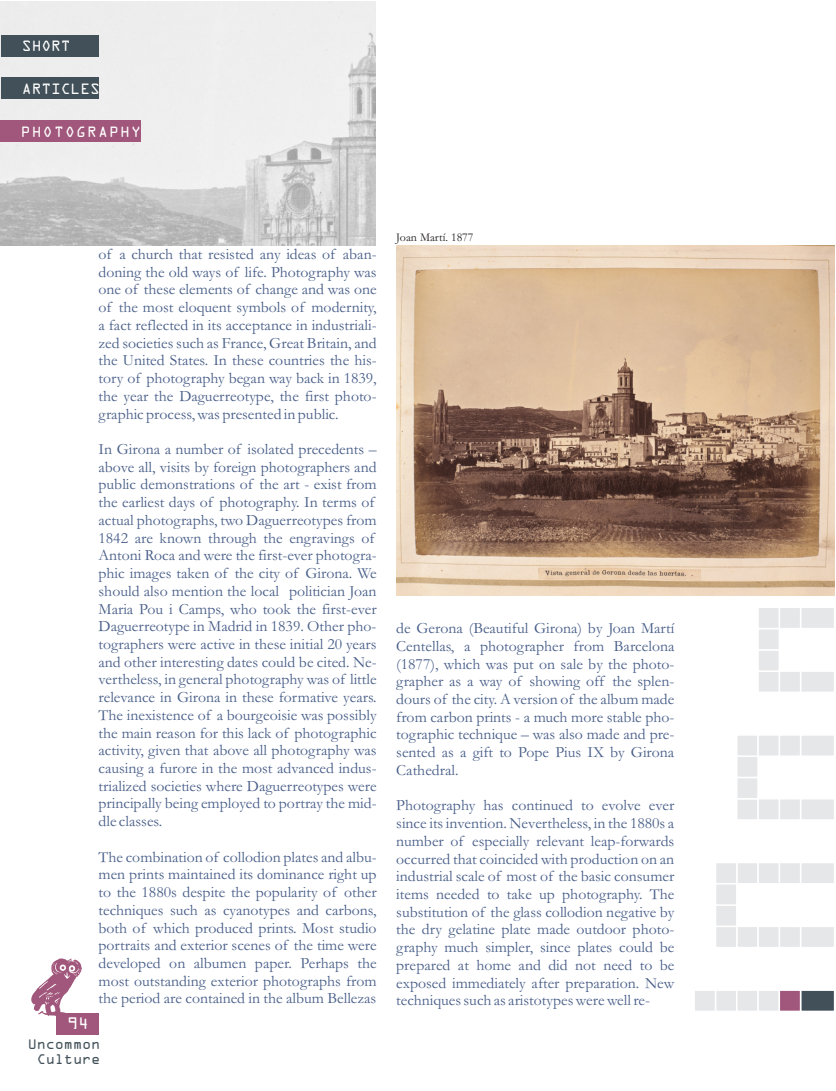
<style>
.page{position:relative;width:836px;height:1091px;background:#fff}
.page>*{position:absolute;margin:0;border:0;box-sizing:border-box;transform-origin:0 0}
.t1{font:18px "OCRA Extended";color:#fff}
.t2{font:16.05px "OCRA Extended";color:#fff}
.t3{font:16.05px "OCRA Extended";letter-spacing:.08em;color:#fff}
.t4{font:15.75px/17.7px "Garamond";color:#485e88;text-align:justify}
.t5{font:15px/15.5px "OCRA Extended";color:#425159;text-align:right}
.t6{font:12px "Garamond";color:#231f20}
</style>
<div class="page">
<div style="left:56px;top:1013px;width:42px;height:21px;background:#a1577b"></div>
<svg style="left:31px;top:958px;width:51px;height:58px"></svg>
<div style="left:714px;top:989px;width:23px;height:23px;background:#e6e7e9;border:2px solid #fff"></div>
<div style="left:799px;top:925px;width:36px;height:23px;background:#e6e7e9;border:2px solid #fff"></div>
<div style="left:799px;top:861px;width:36px;height:23px;background:#e6e7e9;border:2px solid #fff"></div>
<div style="left:799px;top:798px;width:36px;height:22px;background:#e6e7e9;border:2px solid #fff"></div>
<div style="left:799px;top:734px;width:36px;height:23px;background:#e6e7e9;border:2px solid #fff"></div>
<div style="left:799px;top:670px;width:36px;height:23px;background:#e6e7e9;border:2px solid #fff"></div>
<div style="left:799px;top:606px;width:36px;height:23px;background:#e6e7e9;border:2px solid #fff"></div>
<div style="left:736px;top:925px;width:22px;height:23px;background:#e6e7e9;border:2px solid #fff"></div>
<div style="left:736px;top:861px;width:22px;height:23px;background:#e6e7e9;border:2px solid #fff"></div>
<div style="left:736px;top:798px;width:22px;height:22px;background:#e6e7e9;border:2px solid #fff"></div>
<div style="left:736px;top:776px;width:22px;height:23px;background:#e6e7e9;border:2px solid #fff"></div>
<div style="left:736px;top:755px;width:22px;height:23px;background:#e6e7e9;border:2px solid #fff"></div>
<div style="left:736px;top:734px;width:22px;height:23px;background:#e6e7e9;border:2px solid #fff"></div>
<div style="left:693px;top:989px;width:23px;height:23px;background:#e6e7e9;border:2px solid #fff"></div>
<div style="left:778px;top:925px;width:23px;height:23px;background:#e6e7e9;border:2px solid #fff"></div>
<div style="left:778px;top:861px;width:23px;height:23px;background:#e6e7e9;border:2px solid #fff"></div>
<div style="left:778px;top:798px;width:23px;height:22px;background:#e6e7e9;border:2px solid #fff"></div>
<div style="left:778px;top:734px;width:23px;height:23px;background:#e6e7e9;border:2px solid #fff"></div>
<div style="left:778px;top:670px;width:23px;height:23px;background:#e6e7e9;border:2px solid #fff"></div>
<div style="left:778px;top:606px;width:23px;height:23px;background:#e6e7e9;border:2px solid #fff"></div>
<div style="left:757px;top:925px;width:23px;height:23px;background:#e6e7e9;border:2px solid #fff"></div>
<div style="left:757px;top:861px;width:23px;height:23px;background:#e6e7e9;border:2px solid #fff"></div>
<div style="left:757px;top:798px;width:23px;height:22px;background:#e6e7e9;border:2px solid #fff"></div>
<div style="left:757px;top:734px;width:23px;height:23px;background:#e6e7e9;border:2px solid #fff"></div>
<div style="left:757px;top:670px;width:23px;height:23px;background:#e6e7e9;border:2px solid #fff"></div>
<div style="left:757px;top:649px;width:23px;height:23px;background:#e6e7e9;border:2px solid #fff"></div>
<div style="left:757px;top:628px;width:23px;height:22px;background:#e6e7e9;border:2px solid #fff"></div>
<div style="left:757px;top:606px;width:23px;height:23px;background:#e6e7e9;border:2px solid #fff"></div>
<div style="left:736px;top:989px;width:22px;height:23px;background:#e6e7e9;border:2px solid #fff"></div>
<div style="left:714px;top:925px;width:23px;height:23px;background:#e6e7e9;border:2px solid #fff"></div>
<div style="left:714px;top:861px;width:23px;height:23px;background:#e6e7e9;border:2px solid #fff"></div>
<div style="left:714px;top:904px;width:23px;height:23px;background:#e6e7e9;border:2px solid #fff"></div>
<div style="left:714px;top:883px;width:23px;height:22px;background:#e6e7e9;border:2px solid #fff"></div>
<div style="left:757px;top:989px;width:23px;height:23px;background:#e6e7e9;border:2px solid #fff"></div>
<div style="left:799px;top:989px;width:36px;height:23px;background:#425159;border:2px solid #fff"></div>
<div style="left:778px;top:989px;width:23px;height:23px;background:#a1577b;border:2px solid #fff"></div>
<img style="left:1px;top:1px;width:374px;height:244px">
<div style="left:1px;top:120px;width:140px;height:22px;background:#a1577b"></div>
<div style="left:1px;top:35px;width:98px;height:22px;background:#425159"></div>
<div style="left:1px;top:78px;width:98px;height:21px;background:#425159"></div>
<img style="left:396px;top:245px;width:438px;height:350px">
<p class="t2" style="left:22px;top:41px;width:50px">SHORT</p>
<p class="t2" style="left:22px;top:83px;width:79px">ARTICLES</p>
<p class="t3" style="left:21px;top:126px;width:121px">PHOTOGRAPHY</p>
<p class="t1" style="left:67px;top:1017px;width:23px">94</p>
<p class="t4" style="left:99px;top:247px;width:279px">of a church that resisted any ideas of aban&shy;doning the old ways of life. Photography was one of these elements of change and was one of the most eloquent symbols of modernity, a fact reflected in its acceptance in industriali&shy;zed societies such as France, Great Britain, and the United States. In these countries the his&shy;tory of photography began way back in 1839, the year the Daguerreotype, the first photo&shy;graphic process, was presented in public.</p>
<p class="t4" style="left:98px;top:442px;width:279px;text-align:left">In Girona a number of isolated precedents – above all, visits by foreign photographers and public demonstrations of the art - exist from the earliest days of photography. In terms of actual photographs, two Daguerreotypes from 1842 are known through the engravings of Antoni Roca and were the first-ever photogra&shy;phic images taken of the city of Girona. We should also mention the local politician Joan Maria Pou i Camps, who took the first-ever Daguerreotype in Madrid in 1839. Other pho&shy;tographers were active in these initial 20 years and other interesting dates could be cited. Ne&shy;vertheless, in general photography was of little relevance in Girona in these formative years.<br>The inexistence of a bourgeoisie was possibly the main reason for this lack of photographic activity, given that above all photography was causing a furore in the most advanced indus&shy;trialized societies where Daguerreotypes were principally being employed to portray the mid&shy;dle classes.</p>
<p class="t4" style="left:98px;top:849px;width:280px">The combination of collodion plates and albu&shy;men prints maintained its dominance right up to the 1880s despite the popularity of other techniques such as cyanotypes and carbons, both of which produced prints. Most studio portraits and exterior scenes of the time were developed on albumen paper. Perhaps the most outstanding exterior photographs from the period are contained in the album Bellezas</p>
<p class="t5" style="left:28px;top:1037px;width:74px">Uncommon<br>Culture</p>
<p class="t6" style="left:396px;top:233px;width:79px">Joan Martí. 1877</p>
<p class="t4" style="left:396px;top:621px;width:280px">de Gerona (Beautiful Girona) by Joan Martí Centellas, a photographer from Barcelona (1877), which was put on sale by the photo&shy;grapher as a way of showing off the splen&shy;dours of the city. A version of the album made from carbon prints - a much more stable pho&shy;tographic technique – was also made and pre&shy;sented as a gift to Pope Pius IX by Girona Cathedral.</p>
<p class="t4" style="left:396px;top:798px;width:280px">Photography has continued to evolve ever since its invention. Nevertheless, in the 1880s a number of especially relevant leap-forwards occurred that coincided with production on an industrial scale of most of the basic consumer items needed to take up photography. The substitution of the glass collodion negative by the dry gelatine plate made outdoor photo&shy;graphy much simpler, since plates could be prepared at home and did not need to be exposed immediately after preparation. New techniques such as aristotypes were well re-</p>
</div>
